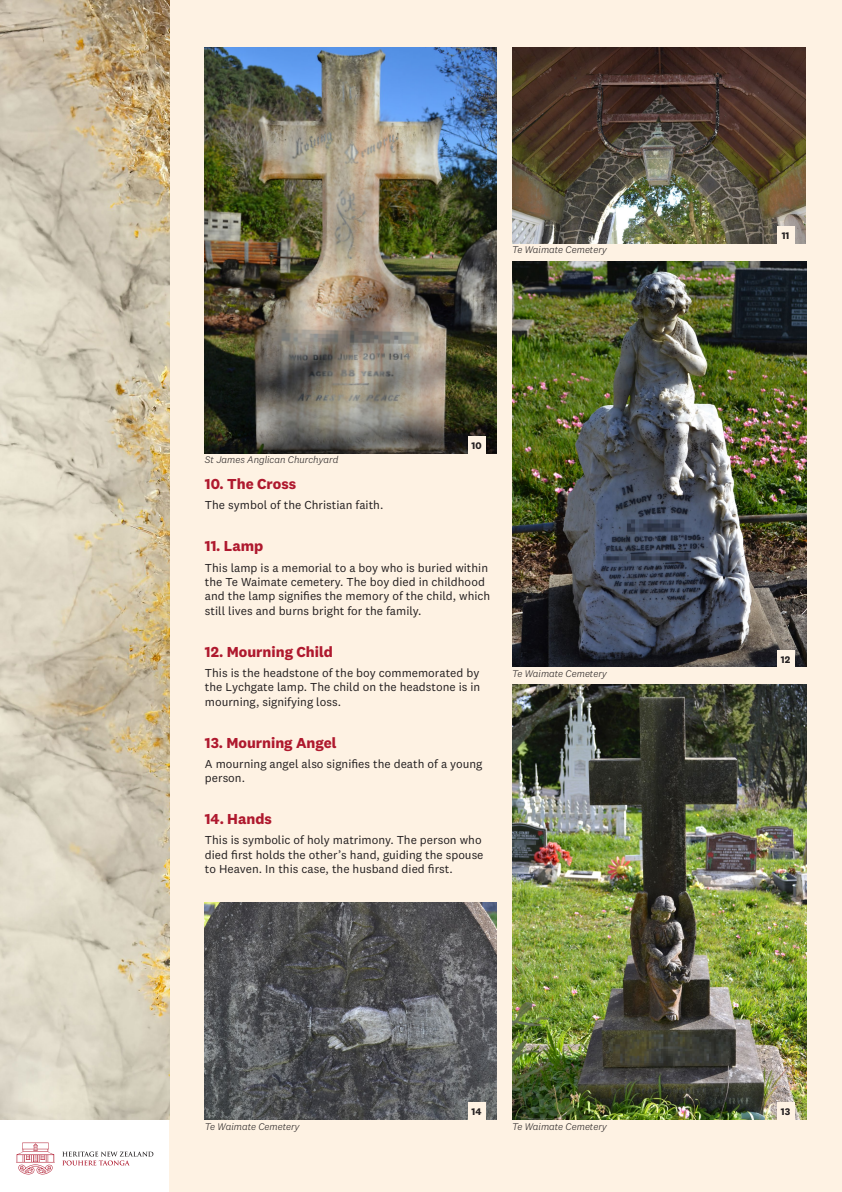
<style>
.page{position:relative;width:842px;height:1192px;background:#fff}
.page>*{position:absolute;margin:0;border:0;box-sizing:border-box;transform-origin:0 0}
.t1{font:700 15px "National 2";color:#af192e}
.Paragraph_24pt{font:12px/14.4px "National 2";color:#231f20}
.Paragraph_24pt-2{font:italic 300 10px "National 2";color:#231f20}
.Paragraph_20pt{font:700 10px "National 2";color:#231f20}
</style>
<div class="page">
<div style="left:169px;top:0;width:673px;height:1192px;background:#fef2e3"></div>
<img style="left:0;top:0;width:169px;height:1120px">
<svg style="left:62px;top:1152px;width:91px;height:13px"></svg>
<svg style="left:16px;top:1143px;width:39px;height:32px"></svg>
<img style="left:205px;top:902px;width:291px;height:218px">
<img style="left:205px;top:48px;width:291px;height:405px">
<div style="left:468px;top:436px;width:17px;height:18px;background:#fef2e3"></div>
<div style="left:468px;top:1103px;width:17px;height:17px;background:#fef2e3"></div>
<img style="left:512px;top:48px;width:294px;height:196px">
<img style="left:512px;top:262px;width:294px;height:405px">
<div style="left:777px;top:227px;width:17px;height:17px;background:#fef2e3"></div>
<div style="left:777px;top:650px;width:17px;height:17px;background:#fef2e3"></div>
<img style="left:512px;top:685px;width:294px;height:435px">
<div style="left:777px;top:1103px;width:17px;height:17px;background:#fef2e3"></div>
<p class="Paragraph_24pt-2" style="left:512px;top:244px;width:96px">Te Waimate Cemetery</p>
<p class="Paragraph_24pt-2" style="left:205px;top:454px;width:135px">St James Anglican Churchyard</p>
<p class="Paragraph_20pt" style="left:471px;top:439px;width:12px">10</p>
<h2 class="t1" style="left:205px;top:475px;width:93px">10. The Cross</h2>
<p class="Paragraph_24pt" style="left:205px;top:498px;width:180px">The symbol of the Christian faith.</p>
<h2 class="t1" style="left:205px;top:537px;width:60px">11. Lamp</h2>
<p class="Paragraph_24pt" style="left:205px;top:560px;width:287px">This lamp is a memorial to a boy who is buried within the Te Waimate cemetery. The boy died in childhood and the lamp signifies the memory of the child, which still lives and burns bright for the family.</p>
<h2 class="t1" style="left:205px;top:642px;width:130px">12. Mourning Child</h2>
<p class="Paragraph_24pt" style="left:205px;top:665px;width:277px;text-align:justify">This is the headstone of the boy commemorated by the Lychgate lamp. The child on the headstone is in mourning, signifying loss.</p>
<h2 class="t1" style="left:205px;top:733px;width:133px">13. Mourning Angel</h2>
<p class="Paragraph_24pt" style="left:205px;top:756px;width:279px">A mourning angel also signifies the death of a young person.</p>
<h2 class="t1" style="left:205px;top:810px;width:68px">14. Hands</h2>
<p class="Paragraph_24pt" style="left:205px;top:833px;width:280px">This is symbolic of holy matrimony. The person who died first holds the other’s hand, guiding the spouse to Heaven. In this case, the husband died first.</p>
<p class="Paragraph_24pt-2" style="left:512px;top:668px;width:96px">Te Waimate Cemetery</p>
<p class="Paragraph_20pt" style="left:472px;top:1106px;width:11px">14</p>
<p class="Paragraph_24pt-2" style="left:205px;top:1121px;width:96px">Te Waimate Cemetery</p>
<p class="Paragraph_24pt-2" style="left:512px;top:1121px;width:96px">Te Waimate Cemetery</p>
<p class="Paragraph_20pt" style="left:782px;top:230px;width:9px">11</p>
<p class="Paragraph_20pt" style="left:781px;top:653px;width:11px">12</p>
<p class="Paragraph_20pt" style="left:781px;top:1106px;width:11px">13</p>
</div>
